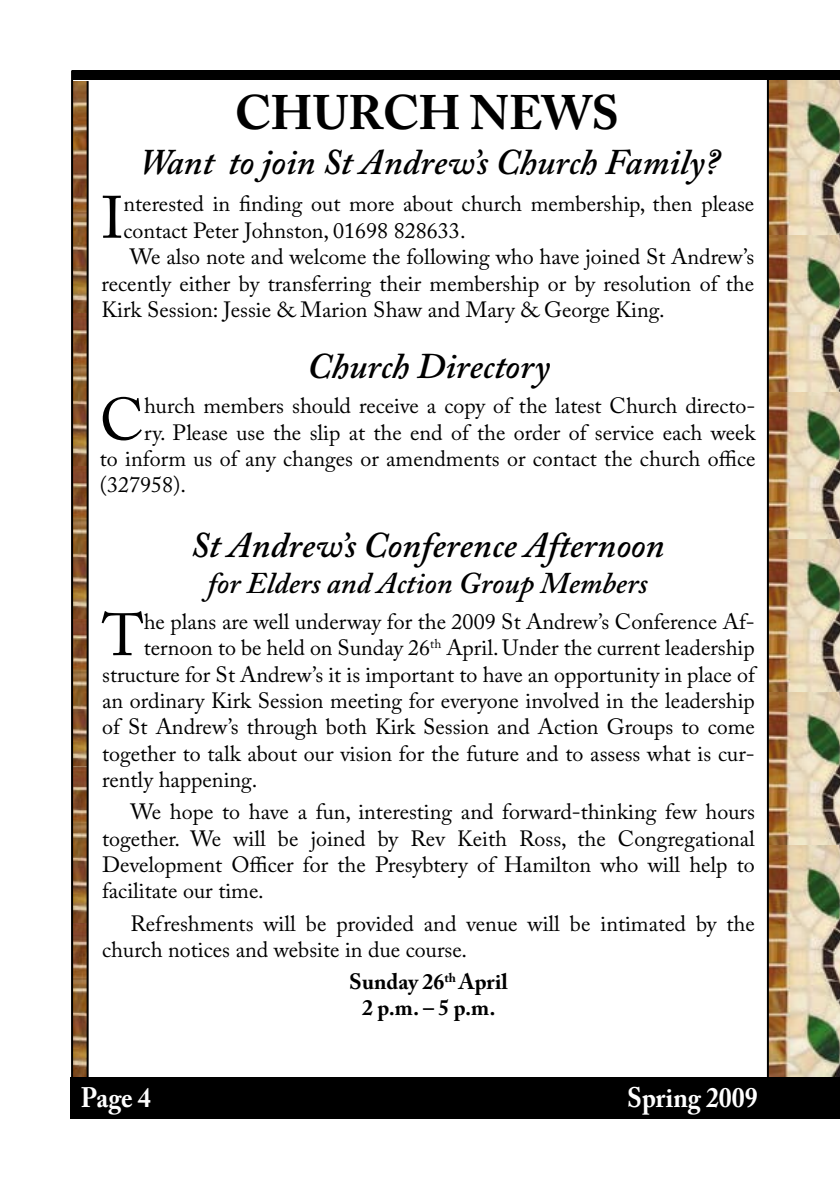
<style>
.page{position:relative;width:840px;height:1191px;background:#fff}
.page>*{position:absolute;margin:0;border:0;box-sizing:border-box;transform-origin:0 0}
.t1{font:59.2px "Adobe Caslon Pro";color:#000}
.t2{font:700 48px "Adobe Caslon Pro";color:#000}
.t3{font:italic 600 36px "Adobe Caslon Pro";color:#000}
.t4{font:italic 600 30px "Adobe Caslon Pro";color:#000}
.t5{font:700 28px "Adobe Caslon Pro";color:#fff;scale:.92 1}
.t6{font:22px/26.4px "Adobe Caslon Pro";color:#000;text-align:justify}
.t7{font:700 22px/26.4px "Adobe Caslon Pro";color:#000;text-align:center}
</style>
<div class="page">
<img style="left:768px;top:81px;width:71px;height:307px">
<img style="left:768px;top:388px;width:71px;height:152px">
<img style="left:768px;top:540px;width:71px;height:153px">
<img style="left:768px;top:693px;width:71px;height:152px">
<img style="left:768px;top:845px;width:71px;height:232px">
<img style="left:74px;top:770px;width:13px;height:306px">
<img style="left:74px;top:618px;width:13px;height:152px">
<img style="left:74px;top:465px;width:13px;height:153px">
<img style="left:74px;top:238px;width:13px;height:227px">
<img style="left:74px;top:81px;width:12px;height:231px">
<hr style="left:87px;top:81px;width:2px;height:999px;background:#000">
<div style="left:71px;top:1077px;width:768px;height:41px;background:#000"></div>
<div style="left:72px;top:70px;width:767px;height:10px;background:#000"></div>
<h2 class="t2" style="left:234px;top:85px;width:385px">CHURCH NEWS</h2>
<h3 class="t3" style="left:139px;top:141px;width:581px">Want to join St Andrew’s Church Family?</h3>
<h1 class="t1" style="left:101px;top:183px;width:23px">I</h1>
<p class="t6" style="left:123px;top:190px;width:632px">nterested in finding out more about church membership, then please</p>
<p class="t6" style="left:123px;top:217px;width:343px">contact Peter Johnston, 01698 828633.</p>
<p class="t6" style="left:130px;top:243px;width:625px">We also note and welcome the following who have joined St Andrew’s</p>
<p class="t6" style="left:101px;top:270px;width:653px">recently either by transferring their membership or by resolution of the</p>
<p class="t6" style="left:101px;top:296px;width:564px">Kirk Session: Jessie &amp; Marion Shaw and Mary &amp; George King.</p>
<h3 class="t3" style="left:307px;top:344px;width:244px">Church Directory</h3>
<h1 class="t1" style="left:100px;top:384px;width:46px">C</h1>
<p class="t6" style="left:144px;top:392px;width:612px">hurch members should receive a copy of the latest Church directo-</p>
<p class="t6" style="left:144px;top:419px;width:612px">ry. Please use the slip at the end of the order of service each week</p>
<p class="t6" style="left:100px;top:445px;width:656px">to inform us of any changes or amendments or contact the church office</p>
<p class="t6" style="left:100px;top:471px;width:88px">(327958).</p>
<h3 class="t3" style="left:191px;top:523px;width:475px">St Andrew’s Conference Afternoon</h3>
<h3 class="t4" style="left:207px;top:565px;width:441px">for Elders and Action Group Members</h3>
<h1 class="t1" style="left:102px;top:600px;width:43px">T</h1>
<p class="t6" style="left:144px;top:608px;width:612px">he plans are well underway for the 2009 St Andrew’s Conference Af-</p>
<p class="t6" style="left:144px;top:634px;width:612px">ternoon to be held on Sunday 26<sup>th</sup> April. Under the current leadership</p>
<p class="t6" style="left:102px;top:660px;width:654px">structure for St Andrew’s it is important to have an opportunity in place of</p>
<p class="t6" style="left:102px;top:687px;width:654px">an ordinary Kirk Session meeting for everyone involved in the leadership</p>
<p class="t6" style="left:102px;top:713px;width:653px">of St Andrew’s through both Kirk Session and Action Groups to come</p>
<p class="t6" style="left:102px;top:740px;width:653px">together to talk about our vision for the future and to assess what is cur-</p>
<p class="t6" style="left:102px;top:766px;width:157px">rently happening.</p>
<p class="t6" style="left:102px;top:798px;width:654px;text-indent:28px">We hope to have a fun, interesting and forward-thinking few hours together. We will be joined by Rev Keith Ross, the Congregational Development Officer for the Presybtery of Hamilton who will help to facilitate our time.</p>
<p class="t6" style="left:102px;top:909px;width:653px;text-indent:28px">Refreshments will be provided and venue will be intimated by the church notices and website in due course.</p>
<p class="t7" style="left:349px;top:968px;width:160px">Sunday 26<sup>th</sup> April<br>2 p.m. – 5 p.m.</p>
<p class="t5" style="left:81px;top:1080px;width:77px">Page 4</p>
<p class="t5" style="left:626px;top:1080px;width:143px">Spring 2009</p>
</div>
